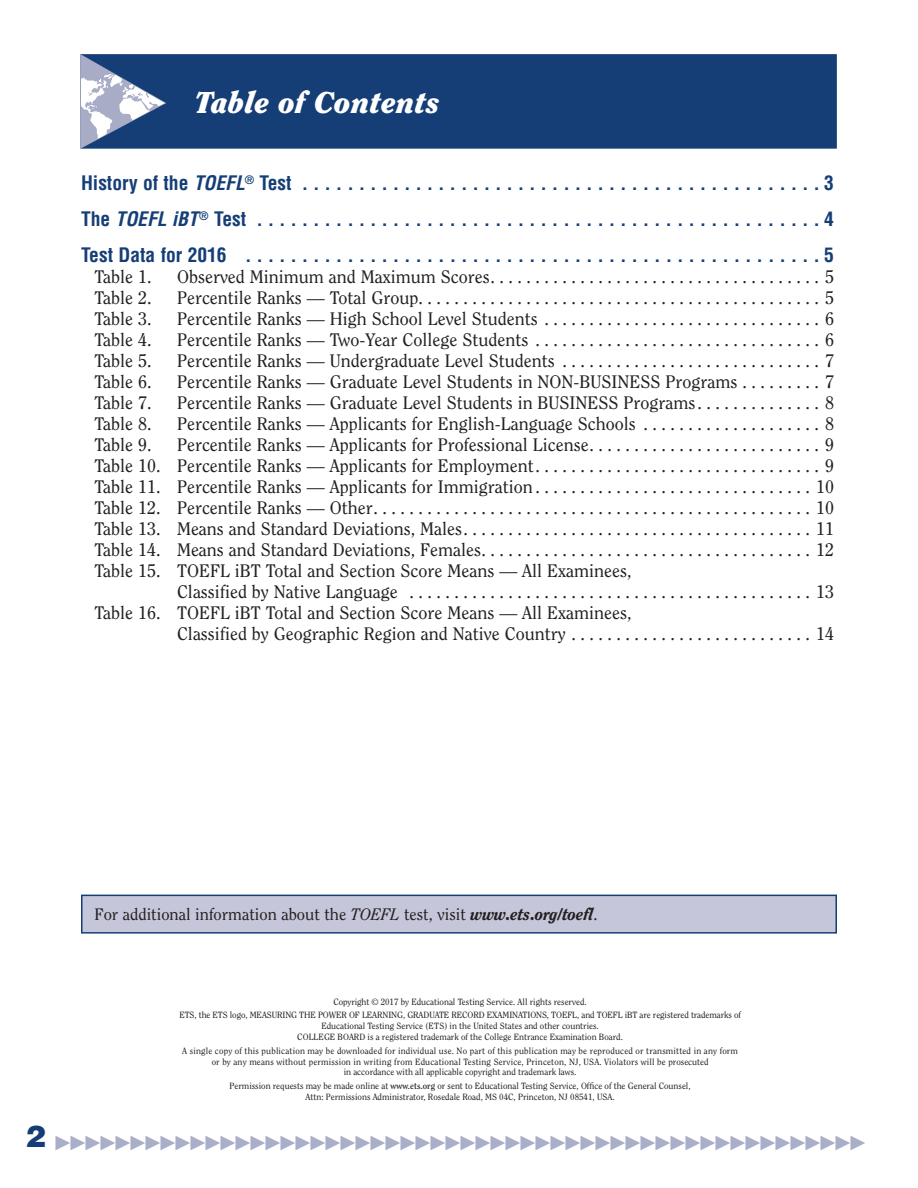
<style>
.page{position:relative;width:918px;height:1188px;background:#fff}
.page>*{position:absolute;margin:0;border:0;box-sizing:border-box;transform-origin:0 0}
.t1{font:italic 900 30px "Clearface Std";color:#fff}
.t2{font:700 condensed 19.5px/36px "Helvetica LT Std";color:#153e77}
.t3{font:18px "Clearface Std";color:#231f20}
.t4{font:16.5px "Clearface Std";color:#231f20}
.t5{font:15px "Universal Std Newswith Comm Pi";color:#a9aec9}
.t6{font:9px/10.8px "Clearface Std";color:#231f20;text-align:center}
.t7{font:9px/10.8px "Clearface Std";letter-spacing:.02em;color:#231f20;text-align:center}
.s1{font-style:italic}
.s2{font-weight:800;font-style:italic}
.s3{font-weight:700}
.s4{font-family:"Helvetica LT Std";font-weight:900;font-size:30px;color:#153e77}
</style>
<div class="page">
<div style="left:80px;top:54px;width:757px;height:95px;background:#153e77;border:2px solid #153e77"></div>
<div style="left:81px;top:895px;width:756px;height:39px;background:#c5c6da;border:2px solid #153e77"></div>
<svg style="left:80px;top:54px;width:87px;height:95px"></svg>
<h1 class="t1" style="left:195px;top:84px;width:246px">Table of Contents</h1>
<p class="t2" style="left:81px;top:165px;width:755px">History of the <span class="s1">TOEFL</span><sup>®</sup> Test ..............................................3<br>The <span class="s1">TOEFL iBT</span> <sup>®</sup> Test</p>
<p class="t2" style="left:81px;top:201px;width:754px;text-align:right">..................................................4<br>Test Data for 2016 ...................................................5</p>
<p class="t3" style="left:95px;top:266px;width:59px">Table 1.</p>
<p class="t3" style="left:177px;top:266px;width:658px">Observed Minimum and Maximum Scores..................................... 5</p>
<p class="t3" style="left:95px;top:287px;width:59px">Table 2.</p>
<p class="t3" style="left:177px;top:287px;width:658px">Percentile Ranks — Total Group............................................. 5</p>
<p class="t3" style="left:95px;top:308px;width:59px">Table 3.</p>
<p class="t3" style="left:177px;top:308px;width:658px">Percentile Ranks — High School Level Students ............................... 6</p>
<p class="t3" style="left:95px;top:329px;width:59px">Table 4.</p>
<p class="t3" style="left:177px;top:329px;width:658px">Percentile Ranks — Two-Year College Students ................................ 6</p>
<p class="t3" style="left:95px;top:350px;width:59px">Table 5.</p>
<p class="t3" style="left:177px;top:350px;width:658px">Percentile Ranks — Undergraduate Level Students . . . . . . . . . . . . . . . . . . . . . . . . . . . . . 7</p>
<p class="t3" style="left:95px;top:371px;width:59px">Table 6.</p>
<p class="t3" style="left:177px;top:371px;width:658px">Percentile Ranks — Graduate Level Students in NON-BUSINESS Programs . . . . . . . . . 7</p>
<p class="t3" style="left:95px;top:392px;width:59px">Table 7.</p>
<p class="t3" style="left:177px;top:392px;width:658px">Percentile Ranks — Graduate Level Students in BUSINESS Programs. . . . . . . . . . . . . . 8</p>
<p class="t3" style="left:95px;top:413px;width:59px">Table 8.</p>
<p class="t3" style="left:177px;top:413px;width:659px">Percentile Ranks — Applicants for English-Language Schools . . . . . . . . . . . . . . . . . . . . 8</p>
<p class="t3" style="left:95px;top:434px;width:59px">Table 9.</p>
<p class="t3" style="left:177px;top:434px;width:658px">Percentile Ranks — Applicants for Professional License. . . . . . . . . . . . . . . . . . . . . . . . . . 9</p>
<p class="t3" style="left:95px;top:455px;width:741px">Table 10. Percentile Ranks — Applicants for Employment. . . . . . . . . . . . . . . . . . . . . . . . . . . . . . . . 9</p>
<p class="t3" style="left:95px;top:476px;width:741px">Table 11. Percentile Ranks — Applicants for Immigration . . . . . . . . . . . . . . . . . . . . . . . . . . . . . . . 10</p>
<p class="t3" style="left:95px;top:497px;width:741px">Table 12. Percentile Ranks — Other.................................................10</p>
<p class="t3" style="left:95px;top:518px;width:741px">Table 13. Means and Standard Deviations, Males.......................................11</p>
<p class="t3" style="left:95px;top:539px;width:741px">Table 14. Means and Standard Deviations, Females..................................... 12</p>
<p class="t3" style="left:95px;top:560px;width:539px">Table 15. TOEFL iBT Total and Section Score Means — All Examinees,</p>
<p class="t3" style="left:177px;top:581px;width:658px">Classified by Native Language .............................................13</p>
<p class="t3" style="left:95px;top:602px;width:539px">Table 16. TOEFL iBT Total and Section Score Means — All Examinees,</p>
<p class="t3" style="left:177px;top:623px;width:659px">Classified by Geographic Region and Native Country . . . . . . . . . . . . . . . . . . . . . . . . . . . 14</p>
<p class="t4" style="left:94px;top:904px;width:505px">For additional information about the <span class="s1">TOEFL</span> test, visit <span class="s2">www.ets.org/toefl</span>.</p>
<p class="t6" style="left:179px;top:995px;width:563px;line-height:13.8px">Copyright © 2017 by Educational Testing Service. All rights reserved.<br>ETS, the ETS logo, MEASURING THE POWER OF LEARNING, GRADUATE RECORD EXAMINATIONS, TOEFL, and TOEFL iBT are registered trademarks of</p>
<p class="t6" style="left:297px;top:1021px;width:327px">Educational Testing Service (ETS) in the United States and other countries.<br>COLLEGE BOARD is a registered trademark of the College Entrance Examination Board.</p>
<p class="t7" style="left:182px;top:1045px;width:557px">A single copy of this publication may be downloaded for individual use. No part of this publication may be reproduced or transmitted in any form or by any means without permission in writing from Educational Testing Service, Princeton, NJ, USA. Violators will be prosecuted<br>in accordance with all applicable copyright and trademark laws.</p>
<p class="t6" style="left:230px;top:1081px;width:463px">Permission requests may be made online at <span class="s3">www.ets.org</span> or sent to Educational Testing Service, Office of the General Counsel,<br>Attn: Permissions Administrator, Rosedale Road, MS 04C, Princeton, NJ 08541, USA.</p>
<p class="t5" style="left:26px;top:1135px;width:841px"><span class="s4">2</span> ▶▶▶▶▶▶▶▶▶▶▶▶▶▶▶▶▶▶▶▶▶▶▶▶▶▶▶▶▶▶▶▶▶▶▶▶▶▶▶▶▶▶▶▶▶▶▶▶▶▶▶▶▶▶</p>
</div>
